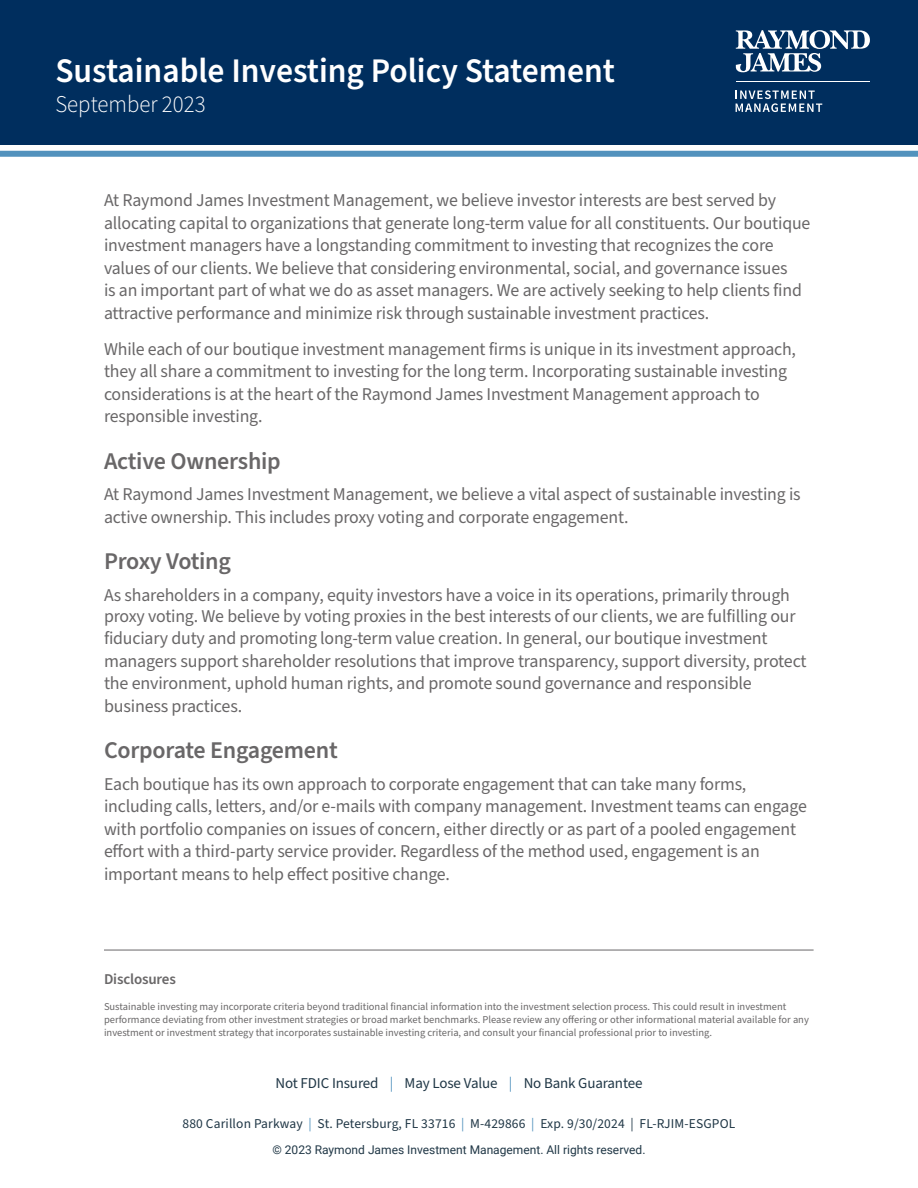
<style>
.page{position:relative;width:918px;height:1188px;background:#fff}
.page>*{position:absolute;margin:0;border:0;box-sizing:border-box;transform-origin:0 0}
.t1{font:600 34.5px "Source Sans Pro";color:#fff}
.CTA_body{font:600 24px "Source Sans Pro";letter-spacing:-.01em;color:#696768}
.t2{font:24px "Source Sans Variable";color:#fff;scale:.95 1}
.CTA_body-2{font:18px/22.5px "Source Sans Pro";letter-spacing:-.01em;color:#696768}
.t3{font:15px "Source Sans Pro";letter-spacing:-.01em;color:#203746}
.CTA_body-3{font:600 15px "Source Sans Pro";letter-spacing:-.01em;color:#696768}
.t4{font:13.5px "Source Sans Pro";letter-spacing:.01em;color:#203746}
.t5{font:12px "Roboto";color:#203746}
.CTA_body-4{font:10.5px/12.6px "Source Sans Pro";color:#696768}
.s1{color:#5292bd}
</style>
<div class="page">
<div style="left:0;top:0;width:918px;height:145px;background:#002e5e"></div>
<div style="left:0;top:151px;width:918px;height:6px;background:#5292bd"></div>
<svg style="left:736px;top:90px;width:86px;height:22px"></svg>
<svg style="left:736px;top:30px;width:134px;height:43px"></svg>
<hr style="left:736px;top:81px;width:134px;height:1px;background:#fff">
<hr style="left:104px;top:950px;width:710px;height:1px;background:#696768">
<p class="t1" style="left:55px;top:48px;width:561px">Sustainable Investing Policy Statement</p>
<p class="t2" style="left:55px;top:90px;width:160px">September 2023</p>
<p class="CTA_body-2" style="left:104px;top:190px;width:708px">At Raymond James Investment Management, we believe investor interests are best served by allocating capital to organizations that generate long-term value for all constituents. Our boutique investment managers have a longstanding commitment to investing that recognizes the core values of our clients. We believe that considering environmental, social, and governance issues<br>is an important part of what we do as asset managers. We are actively seeking to help clients find attractive performance and minimize risk through sustainable investment practices.</p>
<p class="CTA_body-2" style="left:104px;top:338px;width:694px">While each of our boutique investment management firms is unique in its investment approach, they all share a commitment to investing for the long term. Incorporating sustainable investing considerations is at the heart of the Raymond James Investment Management approach to responsible investing.</p>
<p class="CTA_body" style="left:104px;top:445px;width:178px">Active Ownership</p>
<p class="CTA_body-2" style="left:104px;top:484px;width:698px">At Raymond James Investment Management, we believe a vital aspect of sustainable investing is active ownership. This includes proxy voting and corporate engagement.</p>
<p class="CTA_body" style="left:104px;top:545px;width:129px">Proxy Voting</p>
<p class="CTA_body-2" style="left:104px;top:584px;width:704px">As shareholders in a company, equity investors have a voice in its operations, primarily through proxy voting. We believe by voting proxies in the best interests of our clients, we are fulfilling our fiduciary duty and promoting long-term value creation. In general, our boutique investment managers support shareholder resolutions that improve transparency, support diversity, protect the environment, uphold human rights, and promote sound governance and responsible business practices.</p>
<p class="CTA_body" style="left:104px;top:734px;width:235px">Corporate Engagement</p>
<p class="CTA_body-2" style="left:104px;top:773px;width:704px">Each boutique has its own approach to corporate engagement that can take many forms, including calls, letters, and/or e-mails with company management. Investment teams can engage with portfolio companies on issues of concern, either directly or as part of a pooled engagement effort with a third-party service provider. Regardless of the method used, engagement is an important means to help effect positive change.</p>
<p class="CTA_body-3" style="left:104px;top:969px;width:73px">Disclosures</p>
<p class="CTA_body-4" style="left:104px;top:1001px;width:706px">Sustainable investing may incorporate criteria beyond traditional financial information into the investment selection process. This could result in investment performance deviating from other investment strategies or broad market benchmarks. Please review any offering or other informational material available for any investment or investment strategy that incorporates sustainable investing criteria, and consult your financial professional prior to investing.</p>
<p class="t3" style="left:276px;top:1073px;width:368px">Not FDIC Insured <span class="s1">|</span> May Lose Value <span class="s1">|</span> No Bank Guarantee</p>
<p class="t4" style="left:183px;top:1115px;width:554px">880 Carillon Parkway <span class="s1">|</span> St. Petersburg, FL 33716 <span class="s1">|</span> M-429866 <span class="s1">|</span> Exp. 9/30/2024 | FL-RJIM-ESGPOL</p>
<p class="t5" style="left:272px;top:1141px;width:375px">© 2023 Raymond James Investment Management. All rights reserved.</p>
</div>
